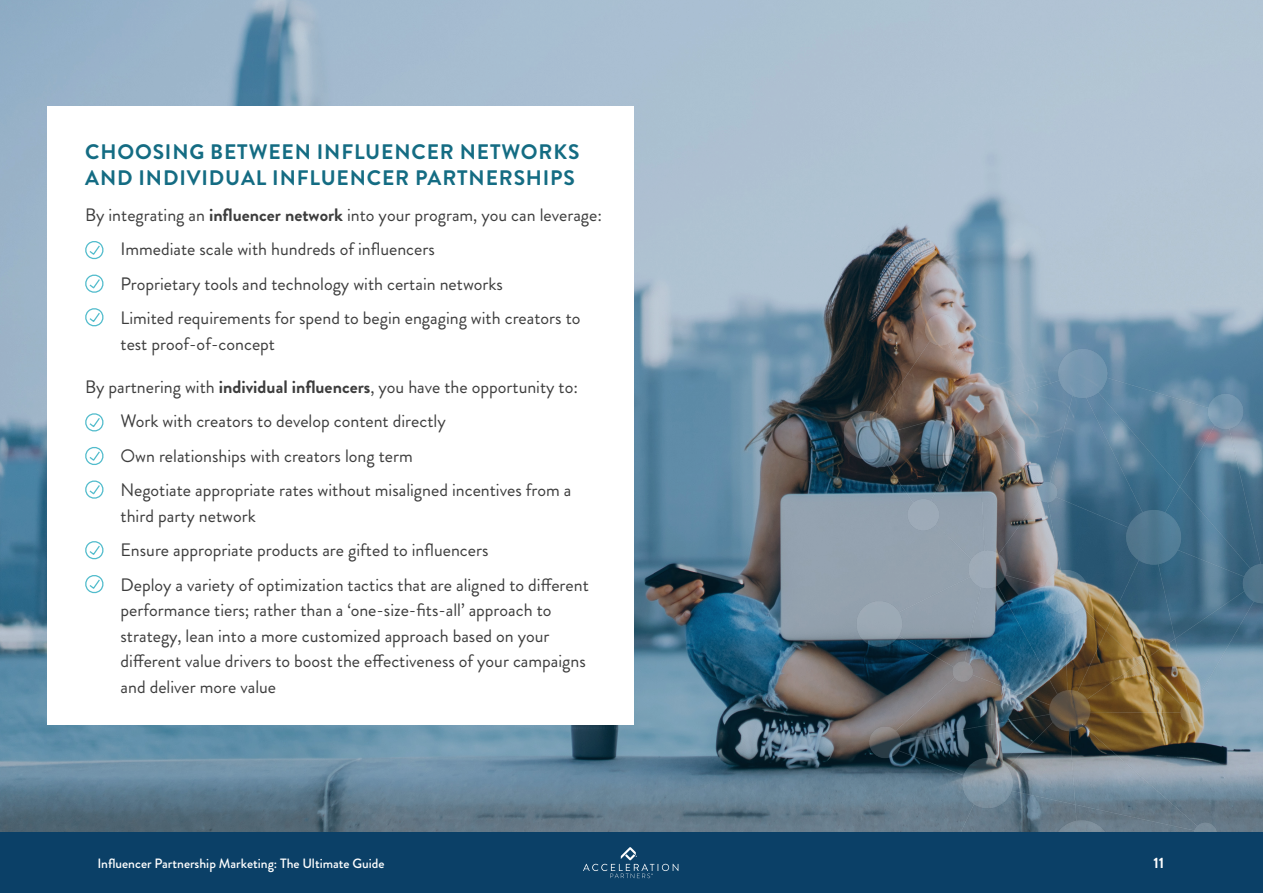
<style>
.page{position:relative;width:1263px;height:893px;background:#fff}
.page>*{position:absolute;margin:0;border:0;box-sizing:border-box;transform-origin:0 0}
.t1{font:700 21px/25.2px "Brandon Grotesque";letter-spacing:.04em;color:#146c83}
.t2{font:18px/25.5px "Brandon Grotesque";color:#3d3d3d}
.t3{font:700 15px "Brandon Grotesque";color:#fff}
.t4{font:500 13.5px "Brandon Grotesque";color:#fff}
.s1{font-weight:700}
</style>
<div class="page">
<div style="left:0;top:831px;width:1263px;height:62px;background:#0b4067"></div>
<svg style="left:583px;top:847px;width:95px;height:31px;background:#1e4f73"></svg>
<img style="left:0;top:0;width:1263px;height:831px">
<div style="left:47px;top:106px;width:587px;height:619px;background:#fff"></div>
<svg style="left:85px;top:241px;width:19px;height:19px"></svg>
<svg style="left:85px;top:413px;width:19px;height:19px"></svg>
<svg style="left:85px;top:274px;width:19px;height:19px"></svg>
<svg style="left:85px;top:447px;width:19px;height:18px"></svg>
<svg style="left:85px;top:308px;width:19px;height:19px"></svg>
<svg style="left:85px;top:480px;width:19px;height:19px"></svg>
<svg style="left:85px;top:541px;width:19px;height:19px"></svg>
<svg style="left:85px;top:575px;width:19px;height:19px"></svg>
<p class="t1" style="left:85px;top:140px;width:496px">CHOOSING BETWEEN INFLUENCER NETWORKS<br>AND INDIVIDUAL INFLUENCER PARTNERSHIPS</p>
<p class="t2" style="left:85px;top:202px;width:518px">By integrating an <span class="s1">influencer network</span> into your program, you can leverage:</p>
<p class="t2" style="left:121px;top:236px;width:316px">Immediate scale with hundreds of influencers</p>
<p class="t2" style="left:121px;top:271px;width:384px">Proprietary tools and technology with certain networks</p>
<p class="t2" style="left:121px;top:305px;width:461px">Limited requirements for spend to begin engaging with creators to test proof-of-concept</p>
<p class="t2" style="left:85px;top:374px;width:494px">By partnering with <span class="s1">individual influencers</span>, you have the opportunity to:</p>
<p class="t2" style="left:121px;top:409px;width:327px">Work with creators to develop content directly</p>
<p class="t2" style="left:121px;top:443px;width:294px">Own relationships with creators long term</p>
<p class="t2" style="left:121px;top:478px;width:452px">Negotiate appropriate rates without misaligned incentives from a third party network</p>
<p class="t2" style="left:121px;top:538px;width:369px">Ensure appropriate products are gifted to influencers</p>
<p class="t2" style="left:121px;top:572px;width:470px">Deploy a variety of optimization tactics that are aligned to different performance tiers; rather than a ‘one-size-fits-all’ approach to strategy, lean into a more customized approach based on your different value drivers to boost the effectiveness of your campaigns and deliver more value</p>
<p class="t4" style="left:97px;top:854px;width:289px">Influencer Partnership Marketing: The Ultimate Guide</p>
<p class="t3" style="left:1153px;top:852px;width:12px">11</p>
</div>
